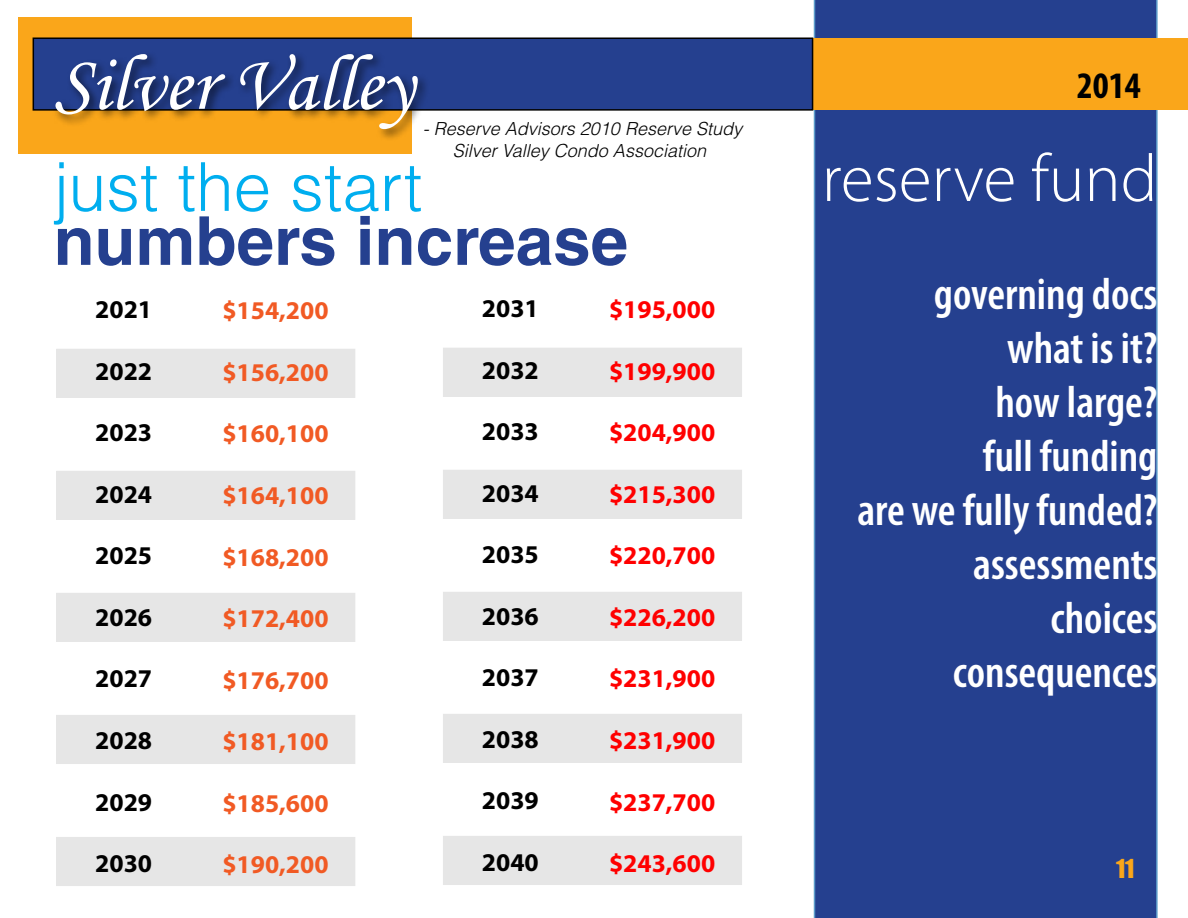
<style>
.page{position:relative;width:1188px;height:918px;background:#fff}
.page>*{position:absolute;margin:0;border:0;box-sizing:border-box;transform-origin:0 0}
.t1{font:79.5px "Monotype Corsiva";color:#fff}
.t2{font:700 67.5px "Helvetica LT Std";color:#25408f}
.t3{font:300 67.5px "Helvetica LT Std";color:#00aeef}
.t4{font:300 67.5px "Myriad Pro";color:#fff}
.t5{font:600 condensed 45px/54px "Myriad Pro";color:#fff;text-align:right}
.t6{font:700 condensed 37.5px "Myriad Pro";color:#000}
.t7{font:700 25.65px "Myriad Pro";color:#000}
.t8{font:700 25.65px "Myriad Pro";color:#f15a24}
.t9{font:700 25.65px "Myriad Pro";color:#f00}
.t10{font:24px "Impact";color:#faa61a}
.t11{font:italic 300 18px/21.6px "Helvetica LT Std";color:#000;text-align:center}
</style>
<div class="page">
<div style="left:814px;top:0;width:344px;height:918px;background:#25408f"></div>
<div style="left:18px;top:17px;width:394px;height:137px;background:#faa61a"></div>
<div style="left:427px;top:38px;width:761px;height:72px;background:#faa61a"></div>
<div style="left:33px;top:38px;width:780px;height:73px;background:#25408f;border:2px solid #000"></div>
<div style="left:52px;top:50px;width:378px;height:92px;background:#000;opacity:.6"></div>
<div style="left:57px;top:349px;width:298px;height:48px;background:#e6e6e6"></div>
<div style="left:56px;top:349px;width:299px;height:49px;border:1px solid #e6e6e6"></div>
<div style="left:57px;top:471px;width:298px;height:48px;background:#e6e6e6"></div>
<div style="left:56px;top:471px;width:299px;height:49px;border:1px solid #e6e6e6"></div>
<div style="left:57px;top:837px;width:298px;height:49px;background:#e6e6e6"></div>
<div style="left:57px;top:715px;width:298px;height:48px;background:#e6e6e6"></div>
<div style="left:56px;top:715px;width:299px;height:49px;border:1px solid #e6e6e6"></div>
<div style="left:57px;top:593px;width:298px;height:48px;background:#e6e6e6"></div>
<div style="left:56px;top:593px;width:299px;height:49px;border:1px solid #e6e6e6"></div>
<div style="left:443px;top:348px;width:299px;height:48px;background:#e6e6e6"></div>
<div style="left:443px;top:348px;width:299px;height:49px;border:1px solid #e6e6e6"></div>
<div style="left:443px;top:470px;width:299px;height:48px;background:#e6e6e6"></div>
<div style="left:443px;top:470px;width:299px;height:49px;border:1px solid #e6e6e6"></div>
<div style="left:443px;top:836px;width:299px;height:48px;background:#e6e6e6"></div>
<div style="left:443px;top:836px;width:299px;height:49px;border:1px solid #e6e6e6"></div>
<div style="left:443px;top:714px;width:299px;height:48px;background:#e6e6e6"></div>
<div style="left:443px;top:714px;width:299px;height:49px;border:1px solid #e6e6e6"></div>
<div style="left:443px;top:592px;width:299px;height:48px;background:#e6e6e6"></div>
<div style="left:443px;top:592px;width:299px;height:49px;border:1px solid #e6e6e6"></div>
<h1 class="t1" style="left:54px;top:36px;width:361px">Silver Valley</h1>
<p class="t11" style="left:423px;top:118px;width:321px">- Reserve Advisors 2010 Reserve Study<br>Silver Valley Condo Association</p>
<h2 class="t3" style="left:54px;top:145px;width:370px">just the start</h2>
<h2 class="t2" style="left:54px;top:200px;width:576px">numbers increase</h2>
<p class="t7" style="left:95px;top:293px;width:58px">2021</p>
<p class="t9" style="left:609px;top:293px;width:108px">$195,000</p>
<p class="t9" style="left:609px;top:354px;width:108px">$199,900</p>
<p class="t9" style="left:609px;top:416px;width:108px">$204,900</p>
<p class="t9" style="left:609px;top:478px;width:108px">$215,300</p>
<p class="t9" style="left:609px;top:539px;width:108px">$220,700</p>
<p class="t9" style="left:609px;top:601px;width:108px">$226,200</p>
<p class="t9" style="left:609px;top:662px;width:108px">$231,900</p>
<p class="t9" style="left:609px;top:724px;width:108px">$231,900</p>
<p class="t9" style="left:609px;top:785px;width:108px">$237,700</p>
<p class="t9" style="left:609px;top:847px;width:108px">$243,600</p>
<p class="t7" style="left:482px;top:292px;width:58px">2031</p>
<p class="t8" style="left:222px;top:294px;width:108px">$154,200</p>
<p class="t8" style="left:222px;top:356px;width:108px">$156,200</p>
<p class="t8" style="left:222px;top:417px;width:108px">$160,100</p>
<p class="t8" style="left:222px;top:479px;width:108px">$164,100</p>
<p class="t8" style="left:222px;top:540px;width:108px">$168,200</p>
<p class="t8" style="left:222px;top:602px;width:108px">$172,400</p>
<p class="t8" style="left:222px;top:663px;width:108px">$176,700</p>
<p class="t8" style="left:222px;top:725px;width:108px">$181,100</p>
<p class="t8" style="left:222px;top:786px;width:108px">$185,600</p>
<p class="t8" style="left:222px;top:848px;width:108px">$190,200</p>
<p class="t7" style="left:482px;top:353px;width:58px">2032</p>
<p class="t7" style="left:95px;top:354px;width:58px">2022</p>
<p class="t7" style="left:482px;top:415px;width:58px">2033</p>
<p class="t7" style="left:95px;top:416px;width:58px">2023</p>
<p class="t7" style="left:482px;top:476px;width:58px">2034</p>
<p class="t7" style="left:95px;top:478px;width:58px">2024</p>
<p class="t7" style="left:482px;top:538px;width:58px">2035</p>
<p class="t7" style="left:95px;top:539px;width:58px">2025</p>
<p class="t7" style="left:482px;top:600px;width:58px">2036</p>
<p class="t7" style="left:95px;top:601px;width:58px">2026</p>
<p class="t7" style="left:482px;top:661px;width:58px">2037</p>
<p class="t7" style="left:95px;top:662px;width:58px">2027</p>
<p class="t7" style="left:482px;top:723px;width:58px">2038</p>
<p class="t7" style="left:95px;top:724px;width:58px">2028</p>
<p class="t7" style="left:482px;top:784px;width:58px">2039</p>
<p class="t7" style="left:95px;top:785px;width:58px">2029</p>
<p class="t7" style="left:482px;top:846px;width:58px">2040</p>
<p class="t7" style="left:95px;top:847px;width:58px">2030</p>
<p class="t6" style="left:1077px;top:62px;width:65px">2014</p>
<h2 class="t4" style="left:822px;top:138px;width:337px">reserve fund</h2>
<p class="t5" style="left:857px;top:266px;width:302px">governing docs what is it?<br>how large?<br>full funding<br>are we fully funded? assessments choices consequences</p>
<p class="t10" style="left:1116px;top:850px;width:20px">11</p>
</div>
